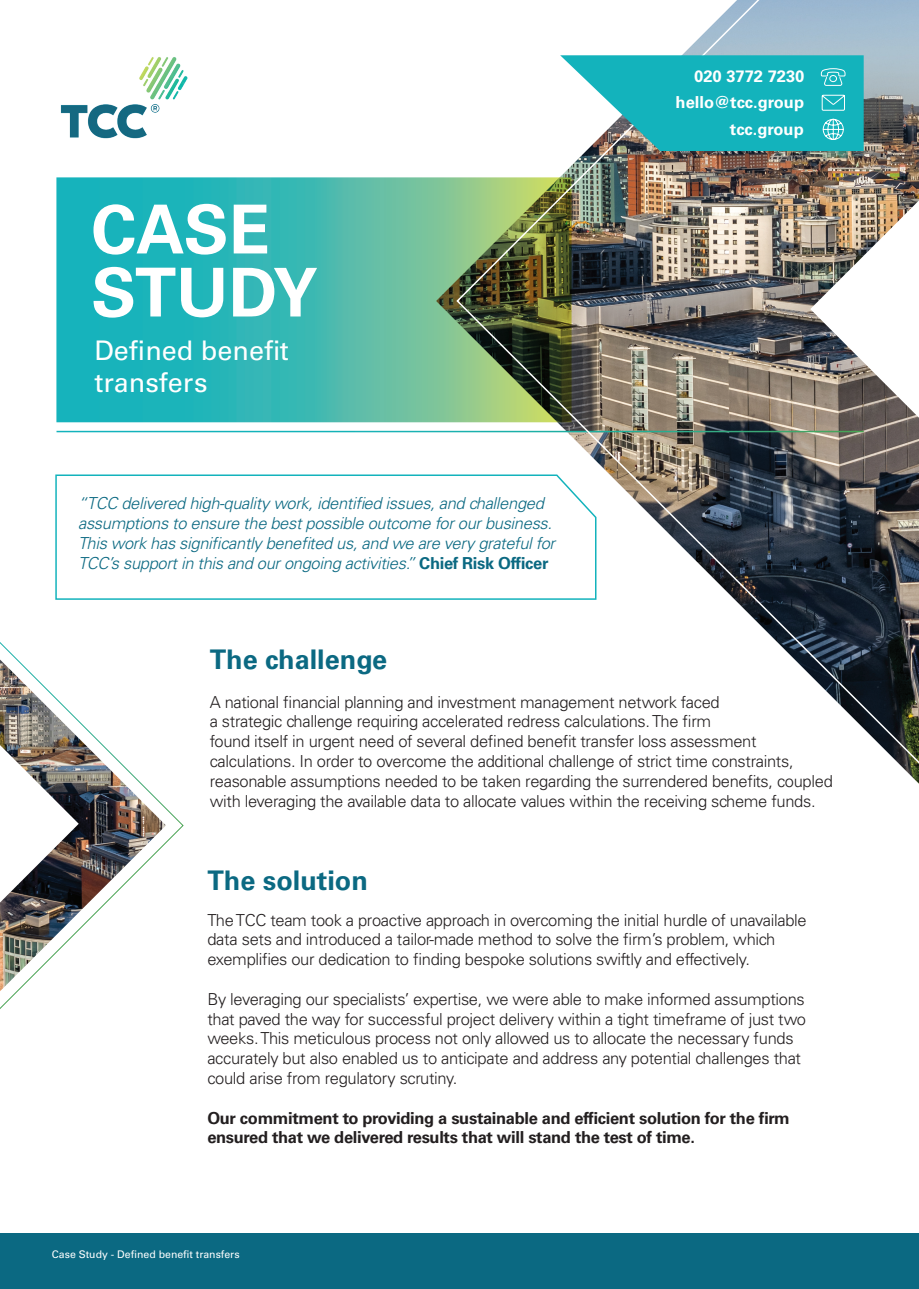
<style>
.page{position:relative;width:919px;height:1289px;background:#fff}
.page>*{position:absolute;margin:0;border:0;box-sizing:border-box;transform-origin:0 0}
.t1{font:700 67.5px/63px "Univers LT Std";color:#fff}
.t2{font:27px/32.4px "Univers LT Std";color:#fff}
.t3{font:700 27px "Univers LT Std";color:#0b6982}
.t4{font:300 16.5px/19.8px "Univers LT Std";letter-spacing:-.02em;color:#231f20}
.t5{font:italic 300 16.5px/19.8px "Univers LT Std";letter-spacing:-.02em;color:#0b6982}
.t6{font:700 16.5px/19.8px "Univers LT Std";letter-spacing:-.02em;color:#231f20}
.t7{font:700 16.5px/25px "Univers LT Std";color:#fff;text-align:right}
.t8{font:10.5px "Univers LT Std";color:#fff}
.s1{font-weight:700;font-style:normal}
</style>
<div class="page">
<img style="left:56px;top:178px;width:400px;height:244px">
<div style="left:0;top:1233px;width:918px;height:55px;background:#0b6982"></div>
<img style="left:456px;top:0;width:462px;height:783px">
<svg style="left:560px;top:55px;width:303px;height:96px;background:#37bac1"></svg>
<img style="left:0;top:659px;width:166px;height:332px">
<img style="left:0;top:675px;width:77px;height:297px">
<img style="left:810px;top:200px;width:108px;height:218px">
<svg style="left:55px;top:474px;width:542px;height:126px"></svg>
<img style="left:60px;top:57px;width:128px;height:82px">
<p class="t7" style="left:675px;top:65px;width:130px">020 3772 7230 hello@tcc.group</p>
<h1 class="t1" style="left:91px;top:204px;width:228px">CASE<br>STUDY</h1>
<h2 class="t2" style="left:94px;top:337px;width:196px">Defined benefit transfers</h2>
<p class="t5" style="left:78px;top:495px;width:478px">“TCC delivered high-quality work, identified issues, and challenged assumptions to ensure the best possible outcome for our business.<br>This work has significantly benefited us, and we are very grateful for TCC’s support in this and our ongoing activities.” <span class="s1">Chief Risk Officer</span></p>
<p class="t7" style="left:729px;top:118px;width:75px">tcc.group</p>
<h2 class="t3" style="left:210px;top:649px;width:179px">The challenge</h2>
<p class="t4" style="left:210px;top:693px;width:624px">A national financial planning and investment management network faced<br>a strategic challenge requiring accelerated redress calculations. The firm<br>found itself in urgent need of several defined benefit transfer loss assessment calculations. In order to overcome the additional challenge of strict time constraints, reasonable assumptions needed to be taken regarding the surrendered benefits, coupled with leveraging the available data to allocate values within the receiving scheme funds.</p>
<h2 class="t3" style="left:207px;top:870px;width:162px">The solution</h2>
<p class="t4" style="left:207px;top:911px;width:600px">The TCC team took a proactive approach in overcoming the initial hurdle of unavailable data sets and introduced a tailor-made method to solve the firm’s problem, which exemplifies our dedication to finding bespoke solutions swiftly and effectively.</p>
<p class="t4" style="left:207px;top:990px;width:600px">By leveraging our specialists’ expertise, we were able to make informed assumptions that paved the way for successful project delivery within a tight timeframe of just two weeks. This meticulous process not only allowed us to allocate the necessary funds accurately but also enabled us to anticipate and address any potential challenges that could arise from regulatory scrutiny.</p>
<p class="t6" style="left:207px;top:1109px;width:583px">Our commitment to providing a sustainable and efficient solution for the firm ensured that we delivered results that will stand the test of time.</p>
<p class="t8" style="left:52px;top:1250px;width:189px">Case Study - Defined benefit transfers</p>
</div>
